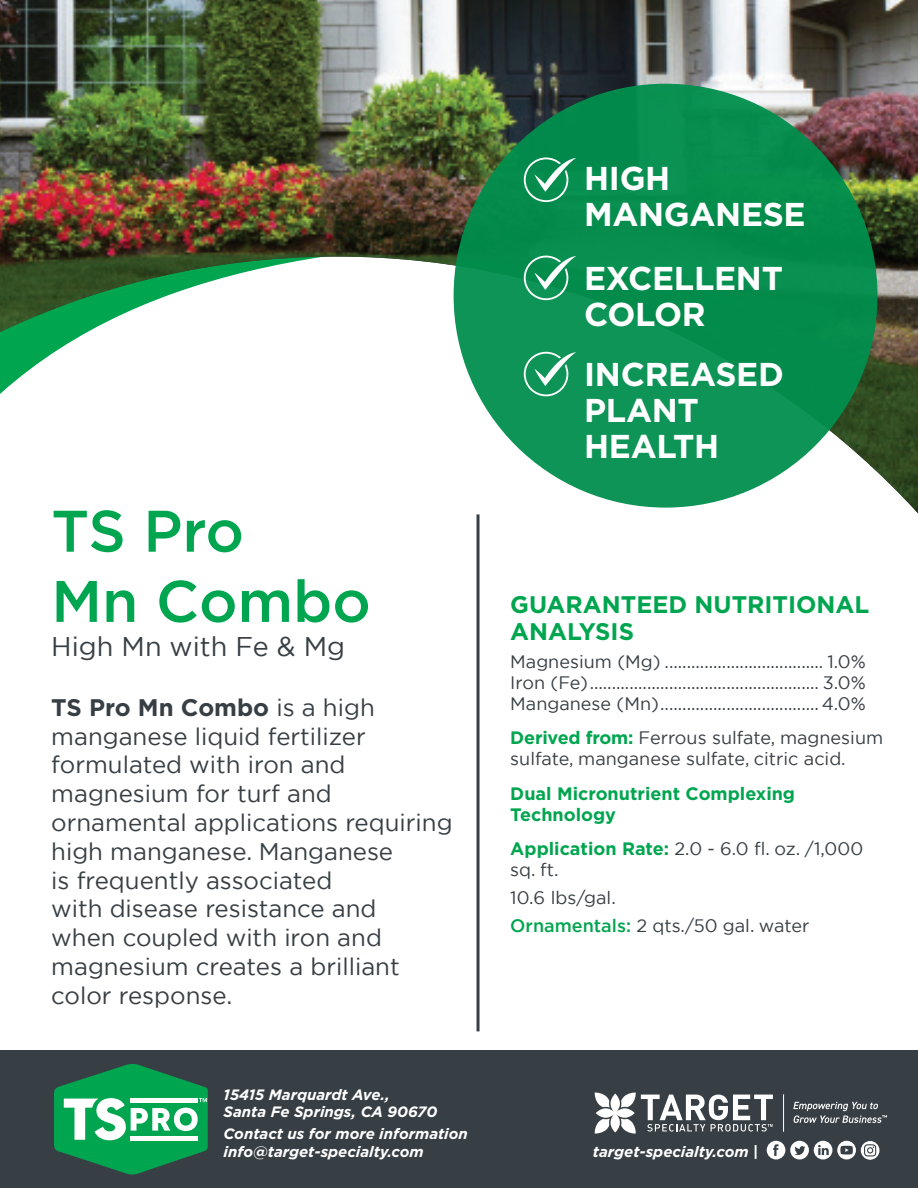
<style>
.page{position:relative;width:918px;height:1188px;background:#fff}
.page>*{position:absolute;margin:0;border:0;box-sizing:border-box;transform-origin:0 0}
.t1{font:500 58.5px "Gotham";color:#00a54f}
.t2{font:700 33px/36px "Gotham";letter-spacing:-.01em;color:#fff}
.t3{font:27px "Gotham";color:#383f44}
.t4{font:24px/28.8px "Gotham";color:#383f44}
.Body{font:700 24px/27px "Gotham";color:#00a54f}
.Body-2{font:18px/21px "Gotham";color:#383f44}
.Body-3{font:700 18px/21px "Gotham";color:#00a54f}
.Body-4{font:italic 700 15px "Gotham";color:#fff}
.s1{font-weight:700}
.s2{font-weight:700;color:#00a54f}
.s3{font-weight:500;color:#00a54f}
.s4{font-style:normal}
</style>
<div class="page">
<div style="left:0;top:1051px;width:918px;height:137px;background:#383f44"></div>
<svg style="left:54px;top:1064px;width:154px;height:110px"></svg>
<img style="left:0;top:0;width:918px;height:513px">
<div style="left:454px;top:84px;width:424px;height:424px;background:#089051;border-radius:50%"></div>
<svg style="left:524px;top:158px;width:52px;height:44px"></svg>
<svg style="left:524px;top:256px;width:52px;height:44px"></svg>
<svg style="left:524px;top:352px;width:52px;height:44px"></svg>
<hr style="left:477px;top:514px;width:3px;height:517px;background:#383f44">
<svg style="left:767px;top:1141px;width:112px;height:19px"></svg>
<svg style="left:793px;top:1102px;width:94px;height:21px"></svg>
<svg style="left:595px;top:1092px;width:178px;height:42px"></svg>
<hr style="left:783px;top:1094px;width:1px;height:38px;background:#fff">
<p class="t1" style="left:51px;top:493px;width:194px">TS Pro</p>
<p class="t1" style="left:51px;top:563px;width:321px">Mn Combo</p>
<p class="t3" style="left:51px;top:630px;width:295px">High Mn with Fe &amp; Mg</p>
<p class="t4" style="left:51px;top:692px;width:403px"><span class="s1">TS Pro Mn Combo</span> is a high manganese liquid fertilizer formulated with iron and magnesium for turf and ornamental applications requiring high manganese. Manganese<br>is frequently associated<br>with disease resistance and<br>when coupled with iron and magnesium creates a brilliant color response.</p>
<p class="Body-4" style="left:224px;top:1085px;width:168px">15415 Marquardt Ave.,</p>
<p class="Body-4" style="left:224px;top:1101px;width:215px">Santa Fe Springs, CA 90670</p>
<p class="Body-4" style="left:224px;top:1124px;width:246px">Contact us for more information</p>
<p class="Body-4" style="left:224px;top:1142px;width:202px">info@target-specialty.com</p>
<p class="t2" style="left:584px;top:160px;width:223px">HIGH<br>MANGANESE</p>
<p class="t2" style="left:584px;top:260px;width:200px">EXCELLENT<br>COLOR</p>
<p class="t2" style="left:584px;top:356px;width:201px">INCREASED<br>PLANT<br>HEALTH</p>
<p class="Body" style="left:510px;top:591px;width:361px">GUARANTEED NUTRITIONAL<br>ANALYSIS</p>
<p class="Body-2" style="left:510px;top:651px;width:357px">Magnesium (Mg) .................................... 1.0%</p>
<p class="Body-2" style="left:510px;top:672px;width:357px">Iron (Fe).................................................... 3.0%</p>
<p class="Body-2" style="left:510px;top:693px;width:357px">Manganese (Mn).................................... 4.0%</p>
<p class="Body-2" style="left:510px;top:727px;width:374px"><span class="s2">Derived from:</span> Ferrous sulfate, magnesium sulfate, manganese sulfate, citric acid.</p>
<p class="Body-3" style="left:510px;top:783px;width:286px">Dual Micronutrient Complexing<br>Technology</p>
<p class="Body-2" style="left:510px;top:838px;width:354px"><span class="s2">Application Rate:</span> 2.0 - 6.0 fl. oz. /1,000 sq. ft.</p>
<p class="Body-2" style="left:510px;top:887px;width:107px">10.6 lbs/gal.</p>
<p class="Body-2" style="left:510px;top:915px;width:301px"><span class="s3">Ornamentals:</span> 2 qts./50 gal. water</p>
<p class="Body-4" style="left:593px;top:1142px;width:167px">target-specialty.com <span class="s4">|</span></p>
</div>
